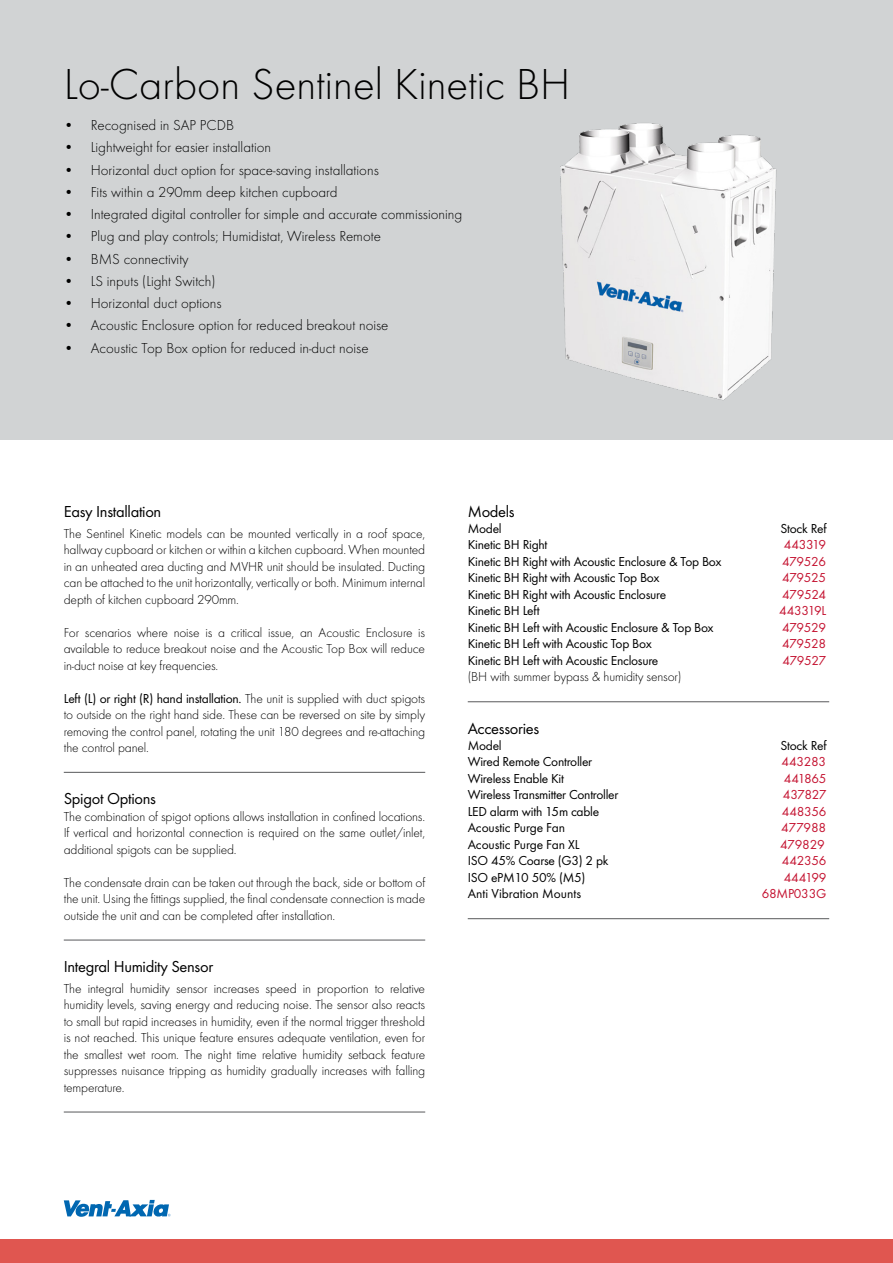
<style>
.page{position:relative;width:893px;height:1263px;background:#fff}
.page>*{position:absolute;margin:0;border:0;box-sizing:border-box;transform-origin:0 0}
.t1{font:300 45px "Futura T";color:#000}
.t2{font:16.5px "Futura T";letter-spacing:-.02em;color:#000}
.t3{font:300 15px "Futura T";color:#000}
.t4{font:300 13.5px/16.5px "Futura T";letter-spacing:-.01em;color:#000;text-align:justify}
.t5{font:13.5px "Futura T";letter-spacing:-.02em;color:#000}
.t6{font:13.5px "Futura T";letter-spacing:-.02em;color:#c41230}
.t7{font:13.5px "Futura T";color:#000}
.s1{font-weight:400}
</style>
<div class="page">
<div style="left:0;top:1239px;width:893px;height:24px;background:#e05650"></div>
<div style="left:0;top:0;width:893px;height:440px;background:#d1d3d4"></div>
<hr style="left:64px;top:772px;width:361px;height:1px;background:#58595b">
<hr style="left:64px;top:940px;width:361px;height:1px;background:#58595b">
<hr style="left:64px;top:1112px;width:361px;height:1px;background:#58595b">
<hr style="left:468px;top:701px;width:361px;height:1px;background:#58595b">
<hr style="left:468px;top:918px;width:361px;height:1px;background:#58595b">
<img style="left:560px;top:123px;width:217px;height:277px">
<svg style="left:64px;top:1200px;width:107px;height:17px"></svg>
<h1 class="t1" style="left:64px;top:58px;width:508px">Lo-Carbon Sentinel Kinetic BH</h1>
<p class="t3" style="left:64px;top:116px;width:172px">• Recognised in SAP PCDB</p>
<p class="t3" style="left:64px;top:139px;width:209px">• Lightweight for easier installation</p>
<p class="t3" style="left:64px;top:161px;width:316px">• Horizontal duct option for space-saving installations</p>
<p class="t3" style="left:64px;top:183px;width:275px">• Fits within a 290mm deep kitchen cupboard</p>
<p class="t3" style="left:64px;top:205px;width:400px">• Integrated digital controller for simple and accurate commissioning</p>
<p class="t3" style="left:64px;top:228px;width:319px">• Plug and play controls; Humidistat, Wireless Remote</p>
<p class="t3" style="left:64px;top:250px;width:126px">• BMS connectivity</p>
<p class="t3" style="left:64px;top:272px;width:153px">• LS inputs (Light Switch)</p>
<p class="t3" style="left:64px;top:294px;width:159px">• Horizontal duct options</p>
<p class="t3" style="left:64px;top:317px;width:326px">• Acoustic Enclosure option for reduced breakout noise</p>
<p class="t3" style="left:64px;top:339px;width:306px">• Acoustic Top Box option for reduced in-duct noise</p>
<p class="t2" style="left:64px;top:502px;width:99px">Easy Installation</p>
<p class="t4" style="left:64px;top:525px;width:363px">The Sentinel Kinetic models can be mounted vertically in a roof space, hallway cupboard or kitchen or within a kitchen cupboard. When mounted in an unheated area ducting and MVHR unit should be insulated. Ducting can be attached to the unit horizontally, vertically or both. Minimum internal depth of kitchen cupboard 290mm.</p>
<p class="t4" style="left:64px;top:624px;width:363px">For scenarios where noise is a critical issue, an Acoustic Enclosure is available to reduce breakout noise and the Acoustic Top Box will reduce in-duct noise at key frequencies.</p>
<p class="t4" style="left:64px;top:690px;width:363px"><span class="s1">Left (L) or right (R) hand installation.</span> The unit is supplied with duct spigots to outside on the right hand side. These can be reversed on site by simply removing the control panel, rotating the unit 180 degrees and re-attaching the control panel.</p>
<p class="t2" style="left:64px;top:789px;width:94px">Spigot Options</p>
<p class="t4" style="left:64px;top:808px;width:363px">The combination of spigot options allows installation in confined locations.<br>If vertical and horizontal connection is required on the same outlet/inlet, additional spigots can be supplied.</p>
<p class="t4" style="left:64px;top:874px;width:363px">The condensate drain can be taken out through the back, side or bottom of the unit. Using the fittings supplied, the final condensate connection is made outside the unit and can be completed after installation.</p>
<p class="t2" style="left:64px;top:957px;width:151px">Integral Humidity Sensor</p>
<p class="t4" style="left:64px;top:980px;width:363px">The integral humidity sensor increases speed in proportion to relative humidity levels, saving energy and reducing noise. The sensor also reacts to small but rapid increases in humidity, even if the normal trigger threshold is not reached. This unique feature ensures adequate ventilation, even for the smallest wet room. The night time relative humidity setback feature suppresses nuisance tripping as humidity gradually increases with falling temperature.</p>
<p class="t2" style="left:468px;top:502px;width:48px">Models</p>
<p class="t5" style="left:468px;top:521px;width:35px">Model</p>
<p class="t5" style="left:780px;top:521px;width:48px">Stock Ref</p>
<p class="t5" style="left:468px;top:537px;width:81px">Kinetic BH Right</p>
<p class="t6" style="left:784px;top:537px;width:44px">443319</p>
<p class="t5" style="left:468px;top:554px;width:255px">Kinetic BH Right with Acoustic Enclosure &amp; Top Box</p>
<p class="t6" style="left:782px;top:554px;width:46px">479526</p>
<p class="t5" style="left:468px;top:570px;width:193px">Kinetic BH Right with Acoustic Top Box</p>
<p class="t6" style="left:782px;top:570px;width:46px">479525</p>
<p class="t5" style="left:468px;top:587px;width:200px">Kinetic BH Right with Acoustic Enclosure</p>
<p class="t6" style="left:782px;top:587px;width:45px">479524</p>
<p class="t5" style="left:468px;top:603px;width:73px">Kinetic BH Left</p>
<p class="t6" style="left:779px;top:603px;width:49px">443319L</p>
<p class="t5" style="left:468px;top:620px;width:247px">Kinetic BH Left with Acoustic Enclosure &amp; Top Box</p>
<p class="t6" style="left:782px;top:620px;width:46px">479529</p>
<p class="t5" style="left:468px;top:636px;width:186px">Kinetic BH Left with Acoustic Top Box</p>
<p class="t6" style="left:782px;top:636px;width:46px">479528</p>
<p class="t5" style="left:468px;top:653px;width:192px">Kinetic BH Left with Acoustic Enclosure</p>
<p class="t6" style="left:782px;top:653px;width:45px">479527</p>
<p class="t4" style="left:468px;top:669px;width:215px">(BH with summer bypass &amp; humidity sensor)</p>
<p class="t2" style="left:468px;top:719px;width:73px">Accessories</p>
<p class="t5" style="left:468px;top:737px;width:35px">Model</p>
<p class="t5" style="left:780px;top:737px;width:48px">Stock Ref</p>
<p class="t5" style="left:468px;top:754px;width:126px">Wired Remote Controller</p>
<p class="t6" style="left:781px;top:754px;width:46px">443283</p>
<p class="t5" style="left:468px;top:770px;width:98px">Wireless Enable Kit</p>
<p class="t6" style="left:784px;top:770px;width:44px">441865</p>
<p class="t5" style="left:468px;top:787px;width:152px">Wireless Transmitter Controller</p>
<p class="t6" style="left:783px;top:787px;width:45px">437827</p>
<p class="t5" style="left:468px;top:803px;width:133px">LED alarm with 15m cable</p>
<p class="t6" style="left:782px;top:803px;width:46px">448356</p>
<p class="t5" style="left:468px;top:820px;width:99px">Acoustic Purge Fan</p>
<p class="t6" style="left:781px;top:820px;width:47px">477988</p>
<p class="t5" style="left:468px;top:836px;width:113px">Acoustic Purge Fan XL</p>
<p class="t6" style="left:780px;top:836px;width:46px">479829</p>
<p class="t5" style="left:468px;top:853px;width:142px">ISO 45% Coarse (G3) 2 pk</p>
<p class="t6" style="left:782px;top:853px;width:46px">442356</p>
<p class="t5" style="left:468px;top:869px;width:119px">ISO ePM10 50% (M5)</p>
<p class="t6" style="left:784px;top:869px;width:44px">444199</p>
<p class="t7" style="left:468px;top:886px;width:115px">Anti Vibration Mounts</p>
<p class="t6" style="left:762px;top:886px;width:66px">68MP033G</p>
</div>
